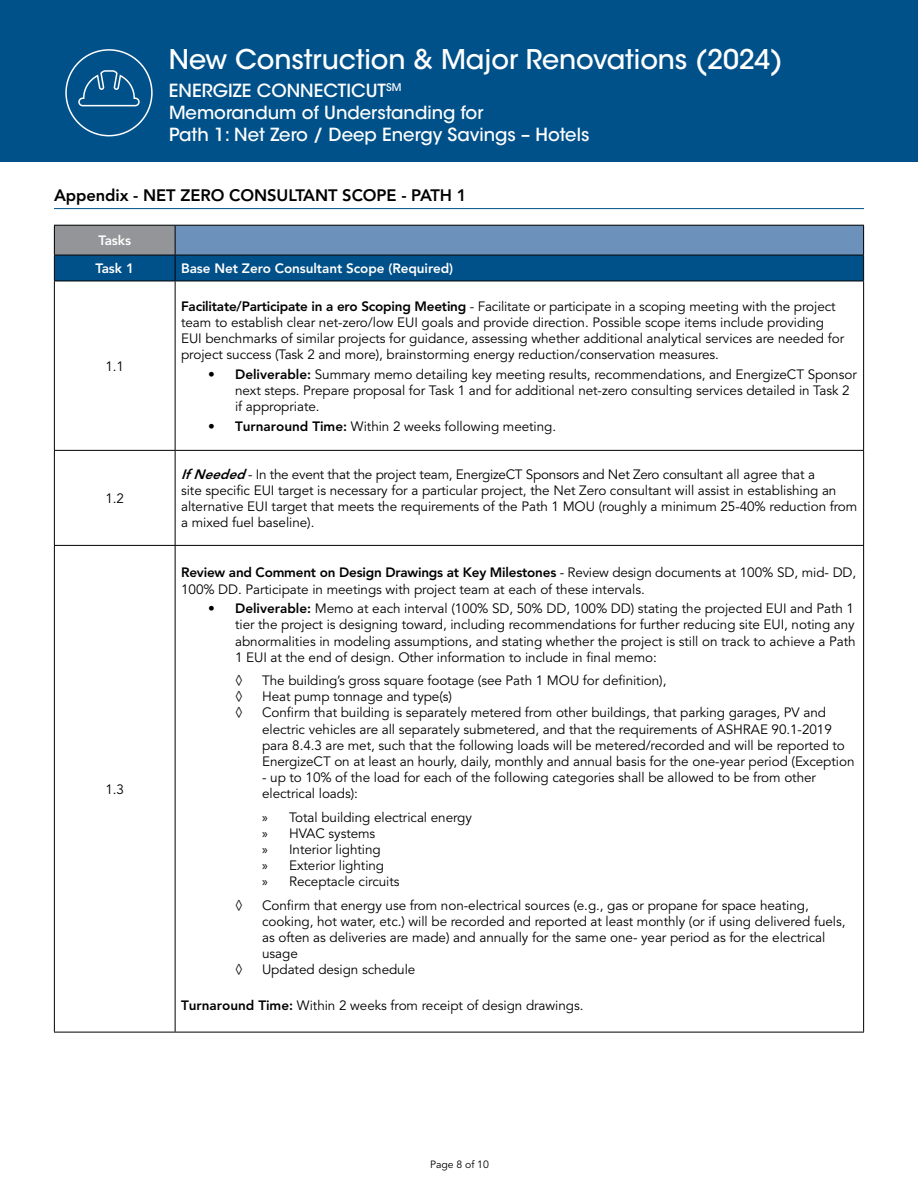
<style>
.page{position:relative;width:918px;height:1188px;background:#fff}
.page>*{position:absolute;margin:0;border:0;box-sizing:border-box;transform-origin:0 0}
.t1{font:500 27px "ITC Avant Garde Std";letter-spacing:-.005em;color:#fff}
.t2{font:500 18px/21.6px "ITC Avant Garde Std";color:#fff}
.t3{font:800 16.5px "Avenir LT Std";letter-spacing:-.005em;color:#000}
.t4{font:13.5px/16.2px "Avenir LT Std";letter-spacing:-.005em;color:#000}
.t5{font:800 13.5px/27.9px "Avenir LT Std";letter-spacing:-.005em;color:#fff}
.t6{font:10.5px "Avenir LT Std";letter-spacing:-.005em;color:#000}
.s1{font-weight:800}
.s2{font-weight:800;font-style:italic}
.s3{font-family:"Myriad Pro"}
</style>
<div class="page">
<div style="left:0;top:0;width:918px;height:162px;background:#005189"></div>
<div style="left:65px;top:49px;width:88px;height:87px;border:2px solid #fff;border-radius:50%"></div>
<svg style="left:78px;top:70px;width:62px;height:37px"></svg>
<hr style="left:54px;top:225px;width:121px;height:1px;background:#000">
<hr style="left:175px;top:225px;width:689px;height:1px;background:#000">
<svg style="left:54px;top:226px;width:810px;height:55px;background:#3b6f9b"></svg>
<hr style="left:54px;top:281px;width:121px;height:1px;background:#000">
<hr style="left:54px;top:281px;width:1px;height:169px;background:#000">
<hr style="left:175px;top:281px;width:689px;height:1px;background:#000">
<hr style="left:175px;top:281px;width:1px;height:169px;background:#000">
<hr style="left:863px;top:281px;width:1px;height:169px;background:#000">
<hr style="left:54px;top:450px;width:121px;height:1px;background:#000">
<hr style="left:54px;top:451px;width:1px;height:94px;background:#000">
<hr style="left:175px;top:450px;width:689px;height:1px;background:#000">
<hr style="left:175px;top:451px;width:1px;height:94px;background:#000">
<hr style="left:863px;top:451px;width:1px;height:94px;background:#000">
<hr style="left:54px;top:545px;width:121px;height:1px;background:#000">
<hr style="left:54px;top:546px;width:1px;height:486px;background:#000">
<hr style="left:175px;top:545px;width:689px;height:1px;background:#000">
<hr style="left:175px;top:546px;width:1px;height:486px;background:#000">
<hr style="left:863px;top:546px;width:1px;height:486px;background:#000">
<hr style="left:54px;top:1032px;width:121px;height:1px;background:#000">
<hr style="left:175px;top:1032px;width:689px;height:1px;background:#000">
<hr style="left:54px;top:208px;width:810px;height:1px;background:#005189">
<h1 class="t1" style="left:169px;top:43px;width:615px">New Construction &amp; Major Renovations (2024)</h1>
<h2 class="t2" style="left:169px;top:80px;width:422px">ENERGIZE CONNECTICUT<sup>SM<br></sup>Memorandum of Understanding for<br>Path 1: Net Zero / Deep Energy Savings – Hotels</h2>
<p class="t3" style="left:54px;top:186px;width:414px">Appendix - NET ZERO CONSULTANT SCOPE - PATH 1</p>
<p class="t5" style="left:95px;top:227px;width:40px">Tasks<br>Task 1</p>
<p class="t4" style="left:105px;top:358px;width:20px">1.1</p>
<p class="t4" style="left:105px;top:491px;width:20px">1.2</p>
<p class="t4" style="left:105px;top:781px;width:20px">1.3</p>
<p class="t5" style="left:181px;top:255px;width:274px">Base Net Zero Consultant Scope (Required)</p>
<p class="t4" style="left:181px;top:298px;width:665px"><span class="s1">Facilitate/Participate in a ero Scoping Meeting</span> - Facilitate or participate in a scoping meeting with the project team to establish clear net-zero/low EUI goals and provide direction. Possible scope items include providing EUI benchmarks of similar projects for guidance, assessing whether additional analytical services are needed for project success (Task 2 and more), brainstorming energy reduction/conservation measures.</p>
<p class="t4" style="left:235px;top:367px;width:623px;text-indent:-27px">• <span class="s1">Deliverable:</span> Summary memo detailing key meeting results, recommendations, and EnergizeCT Sponsor next steps. Prepare proposal for Task 1 and for additional net-zero consulting services detailed in Task 2 if appropriate.</p>
<p class="t4" style="left:208px;top:419px;width:350px">• <span class="s1">Turnaround Time:</span> Within 2 weeks following meeting.</p>
<p class="t4" style="left:181px;top:466px;width:678px"><span class="s2">IfNeeded</span>- In the event that the project team, EnergizeCT Sponsors and Net Zero consultant all agree that a<br>site specific EUI target is necessary for a particular project, the Net Zero consultant will assist in establishing an alternative EUI target that meets the requirements of the Path 1 MOU (roughly a minimum 25-40% reduction from a mixed fuel baseline).</p>
<p class="t4" style="left:181px;top:565px;width:677px"><span class="s1">Review and Comment on Design Drawings at Key Milestones</span> - Review design documents at 100% SD, mid- DD,<br>100% DD. Participate in meetings with project team at each of these intervals.</p>
<p class="t4" style="left:235px;top:601px;width:622px;text-align:justify;text-indent:-27px">• <span class="s1">Deliverable:</span> Memo at each interval (100% SD, 50% DD, 100% DD) stating the projected EUI and Path 1 tier the project is designing toward, including recommendations for further reducing site EUI, noting any abnormalities in modeling assumptions, and stating whether the project is still on track to achieve a Path 1 EUI at the end of design. Other information to include in final memo:</p>
<p class="t4" style="left:235px;top:673px;width:9px">◊</p>
<p class="t4" style="left:262px;top:673px;width:406px">The building’s gross square footage (see Path 1 MOU for definition),</p>
<p class="t4" style="left:235px;top:689px;width:9px">◊</p>
<p class="t4" style="left:262px;top:689px;width:191px">Heat pump tonnage and type(s)</p>
<p class="t4" style="left:235px;top:705px;width:9px">◊</p>
<p class="t4" style="left:262px;top:705px;width:594px">Confirm that building is separately metered from other buildings, that parking garages, PV and electric vehicles are all separately submetered, and that the requirements of ASHRAE 90.1-2019 para 8.4.3 are met, such that the following loads will be metered/recorded and will be reported to EnergizeCT on at least an hourly, daily, monthly and annual basis for the one-year period (Exception</p>
<p class="t4" style="left:262px;top:770px;width:555px">- up to 10% of the load for each of the following categories shall be allowed to be from other electrical loads):</p>
<p class="t4" style="left:262px;top:809px;width:211px"><span class="s3">»</span> Total building electrical energy <span class="s3">»</span> HVAC systems<br><span class="s3">»</span> Interior lighting<br><span class="s3">»</span> Exterior lighting<br><span class="s3">»</span> Receptacle circuits</p>
<p class="t4" style="left:235px;top:897px;width:9px">◊</p>
<p class="t4" style="left:262px;top:897px;width:585px">Confirm that energy use from non-electrical sources (e.g., gas or propane for space heating, cooking, hot water, etc.) will be recorded and reported at least monthly (or if using delivered fuels, as often as deliveries are made) and annually for the same one- year period as for the electrical usage</p>
<p class="t4" style="left:235px;top:962px;width:9px">◊</p>
<p class="t4" style="left:262px;top:962px;width:155px">Updated design schedule</p>
<p class="t4" style="left:181px;top:998px;width:404px"><span class="s1">Turnaround Time:</span> Within 2 weeks from receipt of design drawings.</p>
<p class="t6" style="left:430px;top:1158px;width:60px">Page 8 of 10</p>
</div>
